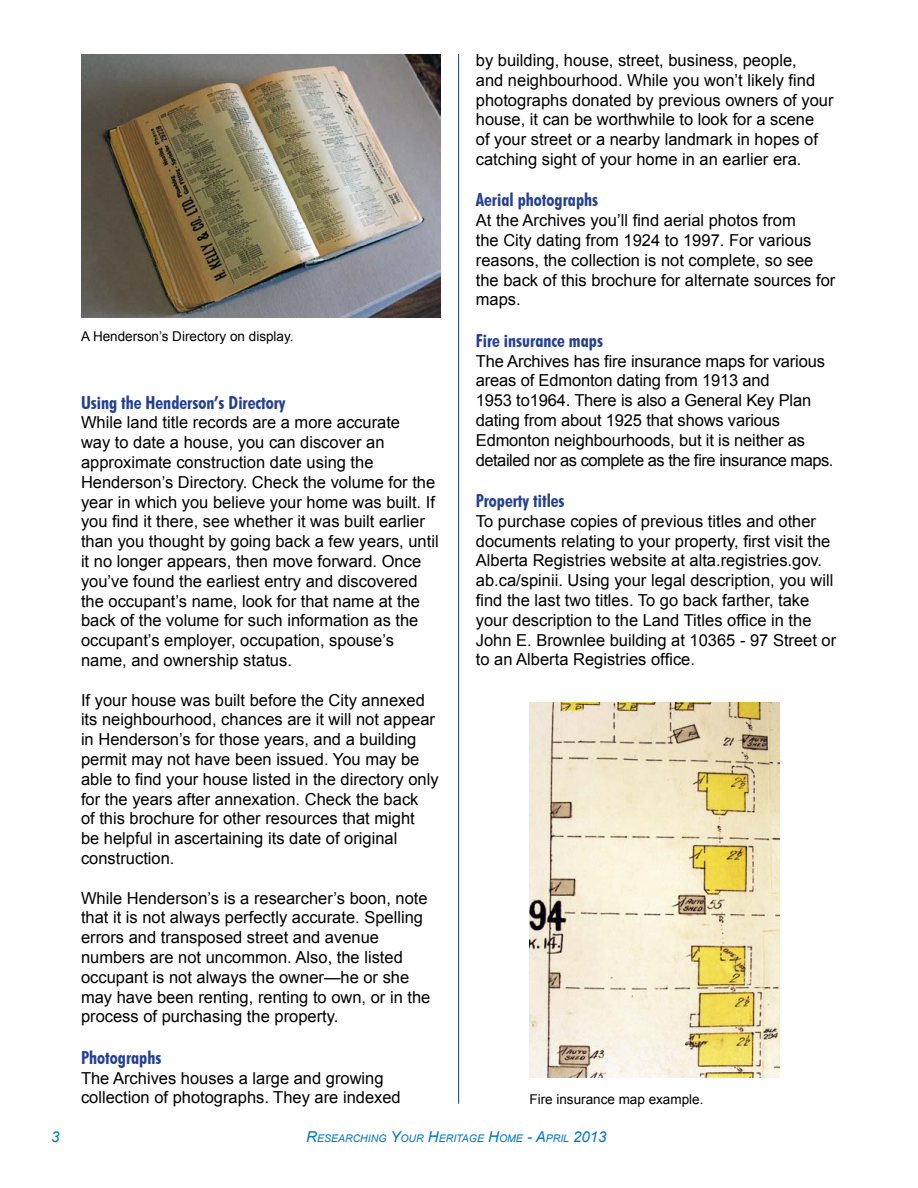
<style>
.page{position:relative;width:918px;height:1188px;background:#fff}
.page>*{position:absolute;margin:0;border:0;box-sizing:border-box;transform-origin:0 0}
.t1{font:700 condensed 18px "Futura BT";color:#25408f}
.t2{font:16.5px/19.8px "Arial";color:#000}
.t3{font:italic 15px "Arial";color:#0079c1}
.t4{font:13.5px "Arial";color:#000}
.t5{font:italic 10.5px "Arial";color:#0079c1}
.s1{font-size:15px}
</style>
<div class="page">
<img style="left:81px;top:54px;width:360px;height:264px">
<img style="left:529px;top:703px;width:250px;height:374px">
<hr style="left:458px;top:54px;width:1px;height:1050px;background:#25408f">
<p class="t4" style="left:81px;top:328px;width:214px">A Henderson’s Directory on display.</p>
<p class="t1" style="left:81px;top:391px;width:206px">Using the Henderson’s Directory</p>
<p class="t2" style="left:81px;top:413px;width:359px">While land title records are a more accurate<br>way to date a house, you can discover an approximate construction date using the Henderson’s Directory. Check the volume for the year in which you believe your home was built. If you find it there, see whether it was built earlier than you thought by going back a few years, until it no longer appears, then move forward. Once you’ve found the earliest entry and discovered the occupant’s name, look for that name at the back of the volume for such information as the occupant’s employer, occupation, spouse’s name, and ownership status.</p>
<p class="t2" style="left:81px;top:690px;width:359px">If your house was built before the City annexed its neighbourhood, chances are it will not appear in Henderson’s for those years, and a building permit may not have been issued. You may be able to find your house listed in the directory only for the years after annexation. Check the back<br>of this brochure for other resources that might<br>be helpful in ascertaining its date of original construction.</p>
<p class="t2" style="left:81px;top:888px;width:351px">While Henderson’s is a researcher’s boon, note that it is not always perfectly accurate. Spelling errors and transposed street and avenue numbers are not uncommon. Also, the listed occupant is not always the owner—he or she may have been renting, renting to own, or in the process of purchasing the property.</p>
<p class="t1" style="left:81px;top:1046px;width:82px">Photographs</p>
<p class="t2" style="left:81px;top:1068px;width:321px">The Archives houses a large and growing collection of photographs. They are indexed</p>
<p class="t2" style="left:476px;top:50px;width:359px">by building, house, street, business, people,<br>and neighbourhood. While you won’t likely find photographs donated by previous owners of your house, it can be worthwhile to look for a scene<br>of your street or a nearby landmark in hopes of catching sight of your home in an earlier era.</p>
<p class="t1" style="left:476px;top:189px;width:124px">Aerial photographs</p>
<p class="t2" style="left:476px;top:211px;width:361px">At the Archives you’ll find aerial photos from<br>the City dating from 1924 to 1997. For various reasons, the collection is not complete, so see the back of this brochure for alternate sources for maps.</p>
<p class="t1" style="left:476px;top:329px;width:129px">Fire insurance maps</p>
<p class="t2" style="left:476px;top:351px;width:359px">The Archives has fire insurance maps for various areas of Edmonton dating from 1913 and<br>1953 to1964. There is also a General Key Plan dating from about 1925 that shows various Edmonton neighbourhoods, but it is neither as detailed nor as complete as the fire insurance maps.</p>
<p class="t1" style="left:476px;top:490px;width:90px">Property titles</p>
<p class="t2" style="left:476px;top:511px;width:362px">To purchase copies of previous titles and other documents relating to your property, first visit the Alberta Registries website at alta.registries.gov. ab.ca/spinii. Using your legal description, you will find the last two titles. To go back farther, take your description to the Land Titles office in the John E. Brownlee building at 10365 - 97 Street or to an Alberta Registries office.</p>
<p class="t4" style="left:529px;top:1090px;width:176px">Fire insurance map example.</p>
<p class="t3" style="left:51px;top:1127px;width:10px">3</p>
<p class="t5" style="left:306px;top:1132px;width:302px"><span class="s1">R</span>ESEARCHING <span class="s1">Y</span>OUR <span class="s1">H</span>ERITAGE <span class="s1">H</span>OME <span class="s1">- A</span>PRIL <span class="s1">2013</span></p>
</div>
